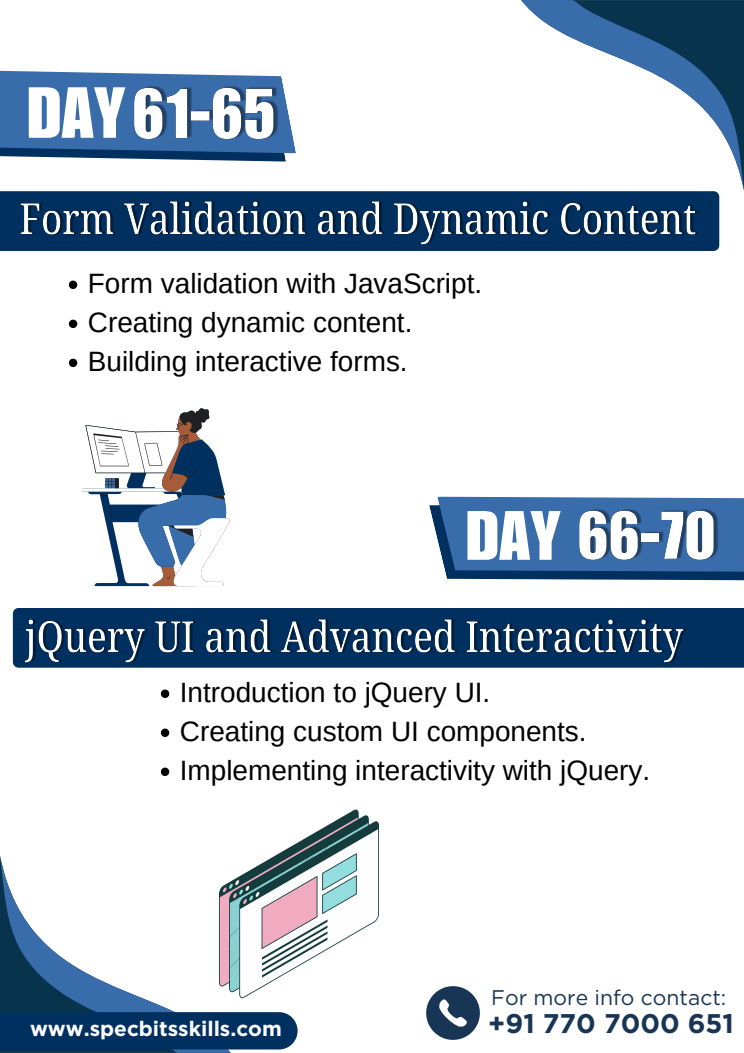
<style>
.page{position:relative;width:744px;height:1053px;background:#fff}
.page>*{position:absolute;margin:0;border:0;box-sizing:border-box;transform-origin:0 0}
.t1{font:70.68px "Impact LT Std";color:#fff}
.t2{font:68.16px "Impact LT Std";color:#fff}
.t3{font:27.96px "Arimo";color:#000}
.t4{font:700 26.96px "Gotham";color:#193556}
.t5{font:21.12px "Gotham";color:#193556}
.t6{font:700 20.84px "Gotham";color:#fff}
</style>
<div class="page">
<svg style="left:0;top:979px;width:231px;height:73px"></svg>
<svg style="left:0;top:856px;width:98px;height:123px"></svg>
<svg style="left:521px;top:0;width:223px;height:71px"></svg>
<svg style="left:648px;top:71px;width:96px;height:176px"></svg>
<svg style="left:0;top:70px;width:296px;height:91px;background:#4e7aae"></svg>
<div style="left:0;top:191px;width:719px;height:60px;background:#003060"></div>
<svg style="left:429px;top:496px;width:315px;height:84px;background:#406ea5"></svg>
<div style="left:13px;top:608px;width:731px;height:59px;background:#003060"></div>
<svg style="left:426px;top:986px;width:54px;height:53px"></svg>
<div style="left:0;top:1011px;width:298px;height:38px;background:#003060"></div>
<svg style="left:82px;top:408px;width:148px;height:178px"></svg>
<svg style="left:219px;top:809px;width:160px;height:189px"></svg>
<svg style="left:161px;top:689px;width:8px;height:8px"></svg>
<svg style="left:161px;top:728px;width:8px;height:8px"></svg>
<svg style="left:161px;top:767px;width:8px;height:8px"></svg>
<img style="left:132px;top:85px;width:148px;height:72px">
<img style="left:20px;top:188px;width:680px;height:59px">
<svg style="left:69px;top:280px;width:8px;height:9px"></svg>
<svg style="left:69px;top:319px;width:8px;height:9px"></svg>
<svg style="left:69px;top:358px;width:8px;height:9px"></svg>
<img style="left:577px;top:507px;width:143px;height:70px">
<img style="left:15px;top:608px;width:673px;height:56px">
<p class="t1" style="left:27px;top:87px;width:100px">DAY</p>
<h1 class="t3" style="left:88px;top:268px;width:396px">Form validation with JavaScript.</h1>
<p class="t3" style="left:88px;top:307px;width:326px">Creating dynamic content.</p>
<p class="t3" style="left:88px;top:346px;width:321px">Building interactive forms.</p>
<p class="t2" style="left:466px;top:511px;width:96px">DAY</p>
<h1 class="t3" style="left:180px;top:676px;width:312px">Introduction to jQuery UI.</h1>
<p class="t3" style="left:180px;top:715px;width:408px">Creating custom UI components.</p>
<p class="t3" style="left:180px;top:754px;width:472px">Implementing interactivity with jQuery.</p>
<p class="t6" style="left:30px;top:1015px;width:253px">www.specbitsskills.com</p>
<p class="t5" style="left:491px;top:984px;width:236px">For more info contact:</p>
<p class="t4" style="left:488px;top:1006px;width:247px">+91 770 7000 651</p>
</div>
